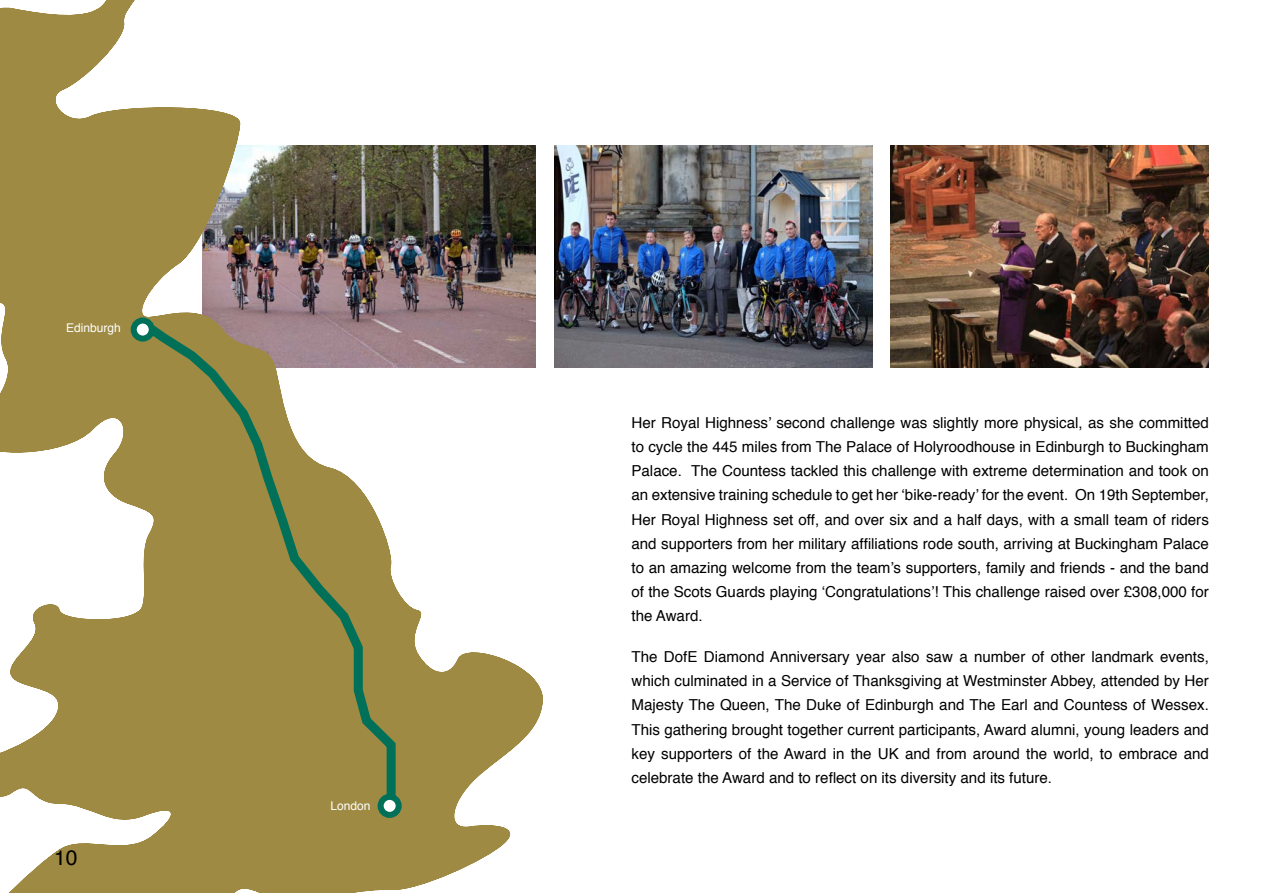
<style>
.page{position:relative;width:1263px;height:893px;background:#fff}
.page>*{position:absolute;margin:0;border:0;box-sizing:border-box;transform-origin:0 0}
.Contents_pra{font:21px "Helvetica";color:#000}
.Normal_pra{font:15.15px/24.2px "Helvetica";color:#000;text-align:justify}
.Contents_pra-2{font:12px "Helvetica";color:#fff}
</style>
<div class="page">
<img style="left:554px;top:145px;width:319px;height:222px">
<img style="left:890px;top:145px;width:319px;height:222px">
<svg style="left:0;top:0;width:543px;height:893px"></svg>
<svg style="left:128px;top:309px;width:272px;height:506px;background:#a49760"></svg>
<svg style="left:134px;top:320px;width:18px;height:19px"></svg>
<div style="left:131px;top:317px;width:24px;height:25px;border:6px solid #007059;border-radius:50%"></div>
<div style="left:381px;top:797px;width:18px;height:18px;background:#fff;border-radius:50%"></div>
<div style="left:378px;top:794px;width:24px;height:24px;border:6px solid #007059;border-radius:50%"></div>
<p class="Contents_pra-2" style="left:66px;top:319px;width:56px">Edinburgh</p>
<p class="Contents_pra" style="left:54px;top:842px;width:25px">10</p>
<p class="Contents_pra-2" style="left:330px;top:796px;width:42px">London</p>
<p class="Normal_pra" style="left:631px;top:411px;width:579px">Her Royal Highness’ second challenge was slightly more physical, as she committed to cycle the 445 miles from The Palace of Holyroodhouse in Edinburgh to Buckingham Palace. The Countess tackled this challenge with extreme determination and took on an extensive training schedule to get her ‘bike-ready’ for the event. On 19th September, Her Royal Highness set off, and over six and a half days, with a small team of riders and supporters from her military affiliations rode south, arriving at Buckingham Palace to an amazing welcome from the team’s supporters, family and friends - and the band of the Scots Guards playing ‘Congratulations’! This challenge raised over £308,000 for the Award.</p>
<p class="Normal_pra" style="left:631px;top:645px;width:579px">The DofE Diamond Anniversary year also saw a number of other landmark events, which culminated in a Service of Thanksgiving at Westminster Abbey, attended by Her Majesty The Queen, The Duke of Edinburgh and The Earl and Countess of Wessex.<br>This gathering brought together current participants, Award alumni, young leaders and key supporters of the Award in the UK and from around the world, to embrace and celebrate the Award and to reflect on its diversity and its future.</p>
</div>
